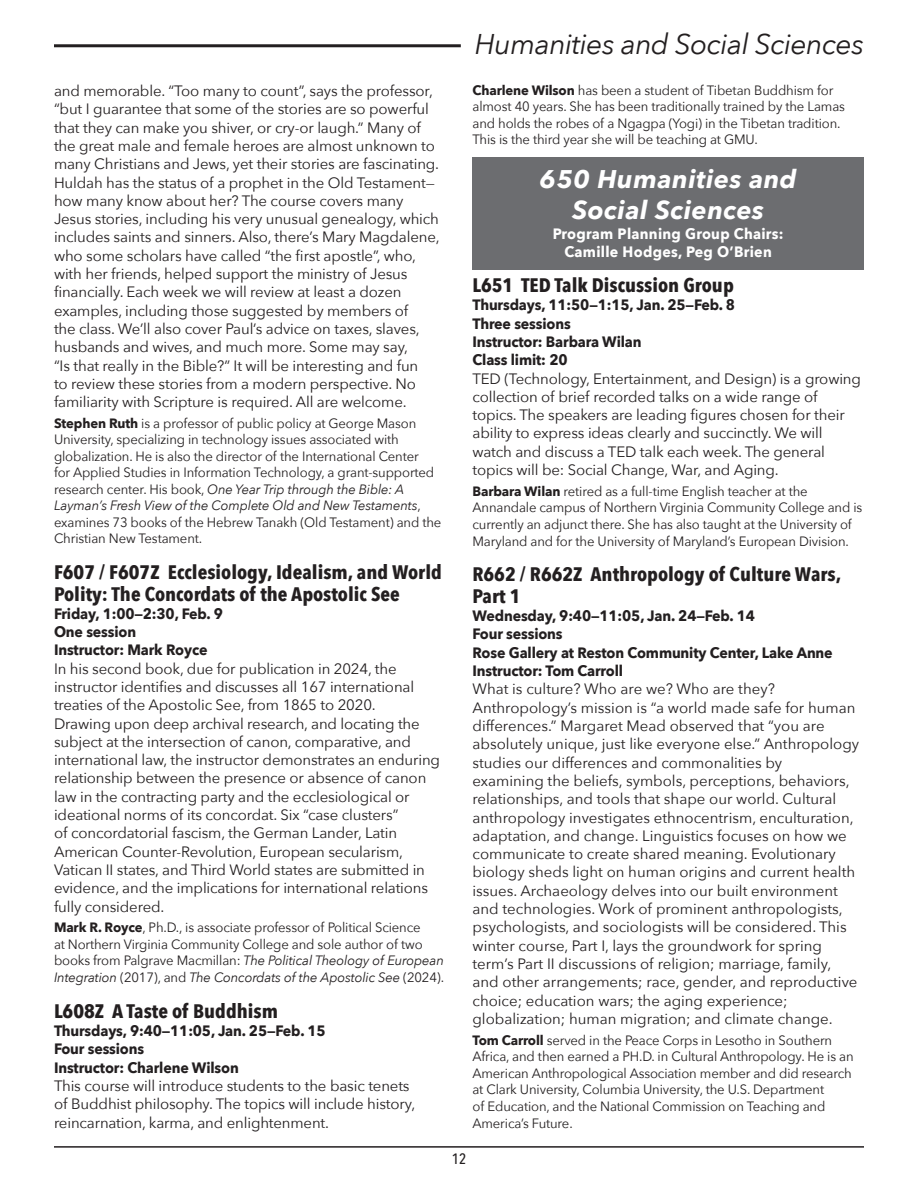
<style>
.page{position:relative;width:918px;height:1188px;background:#fff}
.page>*{position:absolute;margin:0;border:0;box-sizing:border-box;transform-origin:0 0}
.t1{font:italic 28.5px "Avenir Next";letter-spacing:-.02em;color:#231f20}
.t2{font:italic 700 25.5px/30.9px "Avenir Next";letter-spacing:.02em;color:#fff;text-align:center}
.t3{font:700 19.5px/21.3px "Avenir Next Condensed";color:#231f20;scale:1.05 1}
.t4{font:15px/18.3px "Avenir Next";letter-spacing:-.01em;color:#231f20}
.t5{font:700 15px/18.3px "Avenir Next";letter-spacing:-.01em;color:#231f20;scale:.95 1}
.t6{font:700 15px/18.3px "Avenir Next";letter-spacing:.02em;color:#fff;text-align:center;scale:.95 1}
.t7{font:500 15px "Avenir Next Condensed";color:#231f20}
.t8{font:13.5px/16.5px "Avenir Next";letter-spacing:-.01em;color:#231f20}
.s1{font-weight:700}
.s2{font-style:italic}
</style>
<div class="page">
<hr style="left:54px;top:44px;width:810px;height:3px;background:#231f20">
<hr style="left:54px;top:1146px;width:810px;height:2px;background:#231f20">
<div style="left:461px;top:42px;width:430px;height:9px;background:#fff"></div>
<div style="left:472px;top:157px;width:392px;height:113px;background:#6c6d70"></div>
<h1 class="t1" style="left:475px;top:20px;width:391px">Humanities and Social Sciences</h1>
<p class="t4" style="left:54px;top:81px;width:387px">and memorable. “Too many to count”, says the professor, “but I guarantee that some of the stories are so powerful that they can make you shiver, or cry-or laugh.” Many of the great male and female heroes are almost unknown to many Christians and Jews, yet their stories are fascinating.<br>Huldah has the status of a prophet in the Old Testament— how many know about her? The course covers many Jesus stories, including his very unusual genealogy, which includes saints and sinners. Also, there’s Mary Magdalene, who some scholars have called “the first apostle”, who, with her friends, helped support the ministry of Jesus financially. Each week we will review at least a dozen examples, including those suggested by members of<br>the class. We’ll also cover Paul’s advice on taxes, slaves, husbands and wives, and much more. Some may say,<br>“Is that really in the Bible?” It will be interesting and fun<br>to review these stories from a modern perspective. No familiarity with Scripture is required. All are welcome.</p>
<p class="t8" style="left:54px;top:414px;width:389px"><span class="s1">Stephen Ruth</span> is a professor of public policy at George Mason University, specializing in technology issues associated with globalization. He is also the director of the International Center<br>for Applied Studies in Information Technology, a grant-supported research center. His book, <span class="s2">One Year Trip through the Bible: A Layman’s Fresh View of the Complete Old and New Testaments</span>, examines 73 books of the Hebrew Tanakh (Old Testament) and the Christian New Testament.</p>
<h3 class="t3" style="left:54px;top:562px;width:371px">F607 / F607Z Ecclesiology, Idealism, and World<br>Polity: The Concordats of the Apostolic See</h3>
<p class="t5" style="left:54px;top:604px;width:179px">Friday, 1:00—2:30, Feb. 9<br>One session<br>Instructor: Mark Royce</p>
<p class="t4" style="left:54px;top:659px;width:388px">In his second book, due for publication in 2024, the instructor identifies and discusses all 167 international treaties of the Apostolic See, from 1865 to 2020.<br>Drawing upon deep archival research, and locating the subject at the intersection of canon, comparative, and international law, the instructor demonstrates an enduring relationship between the presence or absence of canon law in the contracting party and the ecclesiological or ideational norms of its concordat. Six “case clusters”<br>of concordatorial fascism, the German Lander, Latin American Counter-Revolution, European secularism, Vatican II states, and Third World states are submitted in evidence, and the implications for international relations fully considered.</p>
<p class="t8" style="left:54px;top:919px;width:392px"><span class="s1">Mark R. Royce</span>, Ph.D., is associate professor of Political Science<br>at Northern Virginia Community College and sole author of two books from Palgrave Macmillan: <span class="s2">The Political Theology of European Integration</span> (2017), and <span class="s2">The Concordats of the Apostolic See</span> (2024).</p>
<h3 class="t3" style="left:54px;top:1000px;width:215px">L608Z A Taste of Buddhism</h3>
<p class="t5" style="left:54px;top:1021px;width:288px">Thursdays, 9:40—11:05, Jan. 25—Feb. 15<br>Four sessions<br>Instructor: Charlene Wilson</p>
<p class="t4" style="left:54px;top:1076px;width:363px">This course will introduce students to the basic tenets of Buddhist philosophy. The topics will include history, reincarnation, karma, and enlightenment.</p>
<p class="t8" style="left:472px;top:81px;width:374px"><span class="s1">Charlene Wilson</span> has been a student of Tibetan Buddhism for almost 40 years. She has been traditionally trained by the Lamas and holds the robes of a Ngagpa (Yogi) in the Tibetan tradition.<br>This is the third year she will be teaching at GMU.</p>
<h2 class="t2" style="left:540px;top:163px;width:258px">650 Humanities and<br>Social Sciences</h2>
<p class="t6" style="left:553px;top:224px;width:244px">Program Planning Group Chairs:<br>Camille Hodges, Peg O’Brien</p>
<h3 class="t3" style="left:472px;top:274px;width:250px">L651 TED Talk Discussion Group</h3>
<p class="t5" style="left:472px;top:296px;width:278px">Thursdays, 11:50—1:15, Jan. 25—Feb. 8<br>Three sessions<br>Instructor: Barbara Wilan<br>Class limit: 20</p>
<p class="t4" style="left:472px;top:369px;width:390px">TED (Technology, Entertainment, and Design) is a growing collection of brief recorded talks on a wide range of topics. The speakers are leading figures chosen for their ability to express ideas clearly and succinctly. We will watch and discuss a TED talk each week. The general topics will be: Social Change, War, and Aging.</p>
<p class="t8" style="left:472px;top:482px;width:391px"><span class="s1">Barbara Wilan</span> retired as a full-time English teacher at the Annandale campus of Northern Virginia Community College and is currently an adjunct there. She has also taught at the University of Maryland and for the University of Maryland’s European Division.</p>
<h3 class="t3" style="left:472px;top:564px;width:353px">R662 / R662Z Anthropology of Culture Wars,<br>Part 1</h3>
<p class="t5" style="left:472px;top:606px;width:381px">Wednesday, 9:40—11:05, Jan. 24—Feb. 14<br>Four sessions<br>Rose Gallery at Reston Community Center, Lake Anne<br>Instructor: Tom Carroll</p>
<p class="t4" style="left:472px;top:679px;width:388px">What is culture? Who are we? Who are they?<br>Anthropology’s mission is “a world made safe for human differences.” Margaret Mead observed that “you are absolutely unique, just like everyone else.” Anthropology studies our differences and commonalities by<br>examining the beliefs, symbols, perceptions, behaviors, relationships, and tools that shape our world. Cultural anthropology investigates ethnocentrism, enculturation, adaptation, and change. Linguistics focuses on how we communicate to create shared meaning. Evolutionary biology sheds light on human origins and current health issues. Archaeology delves into our built environment and technologies. Work of prominent anthropologists, psychologists, and sociologists will be considered. This winter course, Part I, lays the groundwork for spring term’s Part II discussions of religion; marriage, family, and other arrangements; race, gender, and reproductive choice; education wars; the aging experience; globalization; human migration; and climate change.</p>
<p class="t8" style="left:472px;top:1031px;width:383px"><span class="s1">Tom Carroll</span> served in the Peace Corps in Lesotho in Southern Africa, and then earned a PH.D. in Cultural Anthropology. He is an American Anthropological Association member and did research at Clark University, Columbia University, the U.S. Department<br>of Education, and the National Commission on Teaching and America’s Future.</p>
<p class="t7" style="left:452px;top:1150px;width:16px">12</p>
</div>
